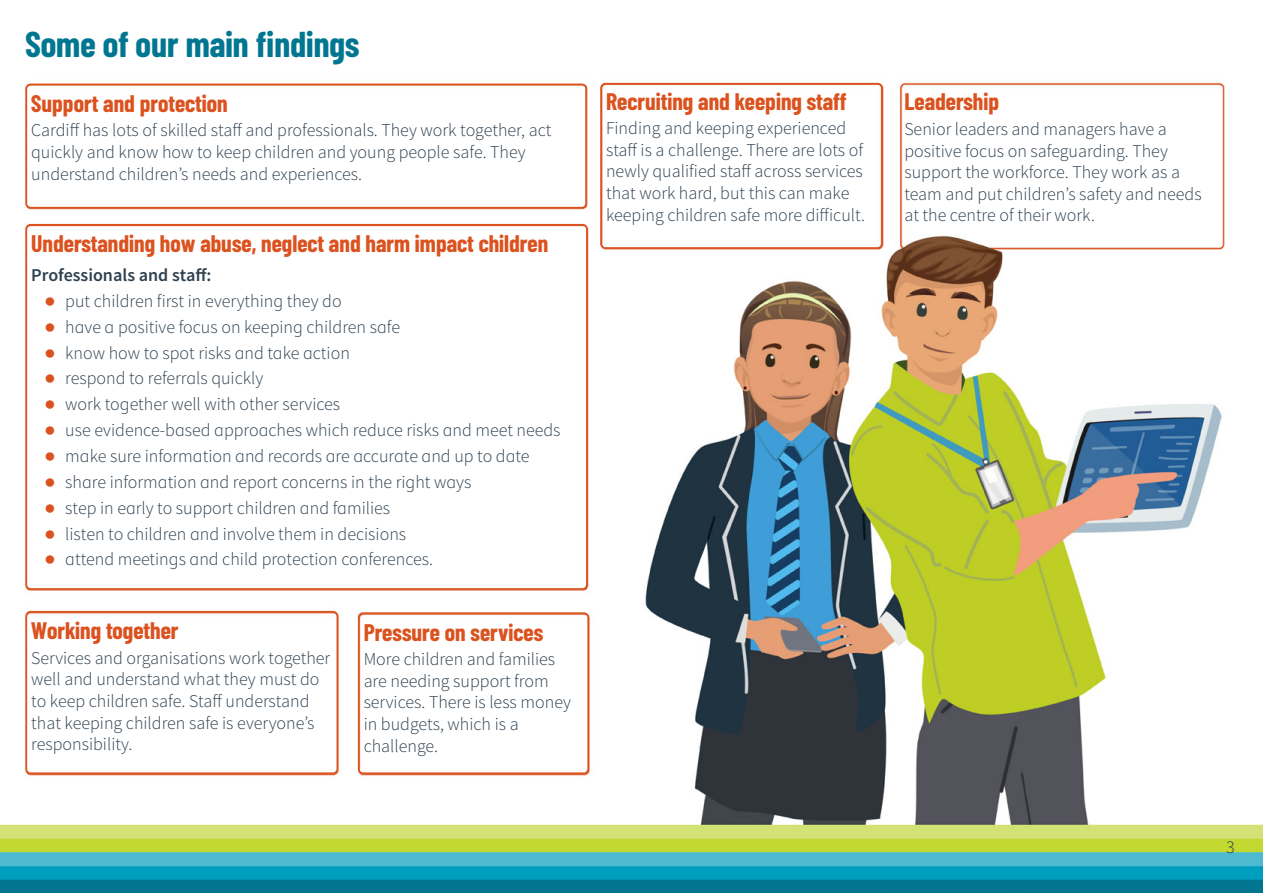
<style>
.page{position:relative;width:1263px;height:893px;background:#fff}
.page>*{position:absolute;margin:0;border:0;box-sizing:border-box;transform-origin:0 0}
.t1{font:700 36px "Barlow Condensed";color:#007691}
.t2{font:700 24px "Barlow Condensed";color:#db521f}
.t3{font:300 18px/21.6px "Source Sans Pro";color:#2e404f}
.t4{font:600 18px "Source Sans Pro";color:#2e404f}
.s1{font-family:"Arial";font-weight:700;font-size:19.5px;color:#db521f}
</style>
<div class="page">
<img style="left:0;top:82px;width:1263px;height:811px">
<div style="left:25px;top:84px;width:562px;height:124px;border:2px solid #db521f;border-radius:4px"></div>
<div style="left:25px;top:224px;width:562px;height:366px;border:2px solid #db521f;border-radius:4px"></div>
<div style="left:25px;top:611px;width:313px;height:163px;border:2px solid #db521f;border-radius:4px"></div>
<div style="left:358px;top:612px;width:231px;height:162px;border:2px solid #db521f;border-radius:4px"></div>
<div style="left:600px;top:83px;width:282px;height:166px;border:2px solid #db521f;border-radius:4px"></div>
<p class="t1" style="left:26px;top:19px;width:336px">Some of our main findings</p>
<p class="t2" style="left:31px;top:86px;width:198px">Support and protection</p>
<p class="t3" style="left:31px;top:120px;width:522px">Cardiff has lots of skilled staff and professionals. They work together, act quickly and know how to keep children and young people safe. They understand children’s needs and experiences.</p>
<p class="t2" style="left:31px;top:227px;width:518px">Understanding how abuse, neglect and harm impact children</p>
<p class="t4" style="left:31px;top:264px;width:182px">Professionals and staff:</p>
<p class="t3" style="left:44px;top:290px;width:299px"><span class="s1">●</span> put children first in everything they do</p>
<p class="t3" style="left:44px;top:316px;width:357px"><span class="s1">●</span> have a positive focus on keeping children safe</p>
<p class="t3" style="left:44px;top:342px;width:307px"><span class="s1">●</span> know how to spot risks and take action</p>
<p class="t3" style="left:44px;top:368px;width:221px"><span class="s1">●</span> respond to referrals quickly</p>
<p class="t3" style="left:44px;top:394px;width:298px"><span class="s1">●</span> work together well with other services</p>
<p class="t3" style="left:44px;top:419px;width:518px"><span class="s1">●</span> use evidence-based approaches which reduce risks and meet needs</p>
<p class="t3" style="left:44px;top:445px;width:487px"><span class="s1">●</span> make sure information and records are accurate and up to date</p>
<p class="t3" style="left:44px;top:471px;width:429px"><span class="s1">●</span> share information and report concerns in the right ways</p>
<p class="t3" style="left:44px;top:497px;width:348px"><span class="s1">●</span> step in early to support children and families</p>
<p class="t3" style="left:44px;top:523px;width:364px"><span class="s1">●</span> listen to children and involve them in decisions</p>
<p class="t3" style="left:44px;top:549px;width:391px"><span class="s1">●</span> attend meetings and child protection conferences.</p>
<p class="t2" style="left:31px;top:613px;width:149px">Working together</p>
<p class="t3" style="left:31px;top:647px;width:301px">Services and organisations work together well and understand what they must do to keep children safe. Staff understand that keeping children safe is everyone’s responsibility.</p>
<p class="t2" style="left:364px;top:615px;width:181px">Pressure on services</p>
<p class="t3" style="left:364px;top:648px;width:209px">More children and families are needing support from services. There is less money in budgets, which is a challenge.</p>
<p class="t2" style="left:606px;top:84px;width:242px">Recruiting and keeping staff</p>
<p class="t3" style="left:606px;top:118px;width:260px">Finding and keeping experienced staff is a challenge. There are lots of newly qualified staff across services that work hard, but this can make keeping children safe more difficult.</p>
<p class="t2" style="left:904px;top:85px;width:96px">Leadership</p>
<p class="t3" style="left:904px;top:118px;width:299px">Senior leaders and managers have a positive focus on safeguarding. They support the workforce. They work as a team and put children’s safety and needs at the centre of their work.</p>
<p class="t3" style="left:1226px;top:836px;width:10px">3</p>
</div>
